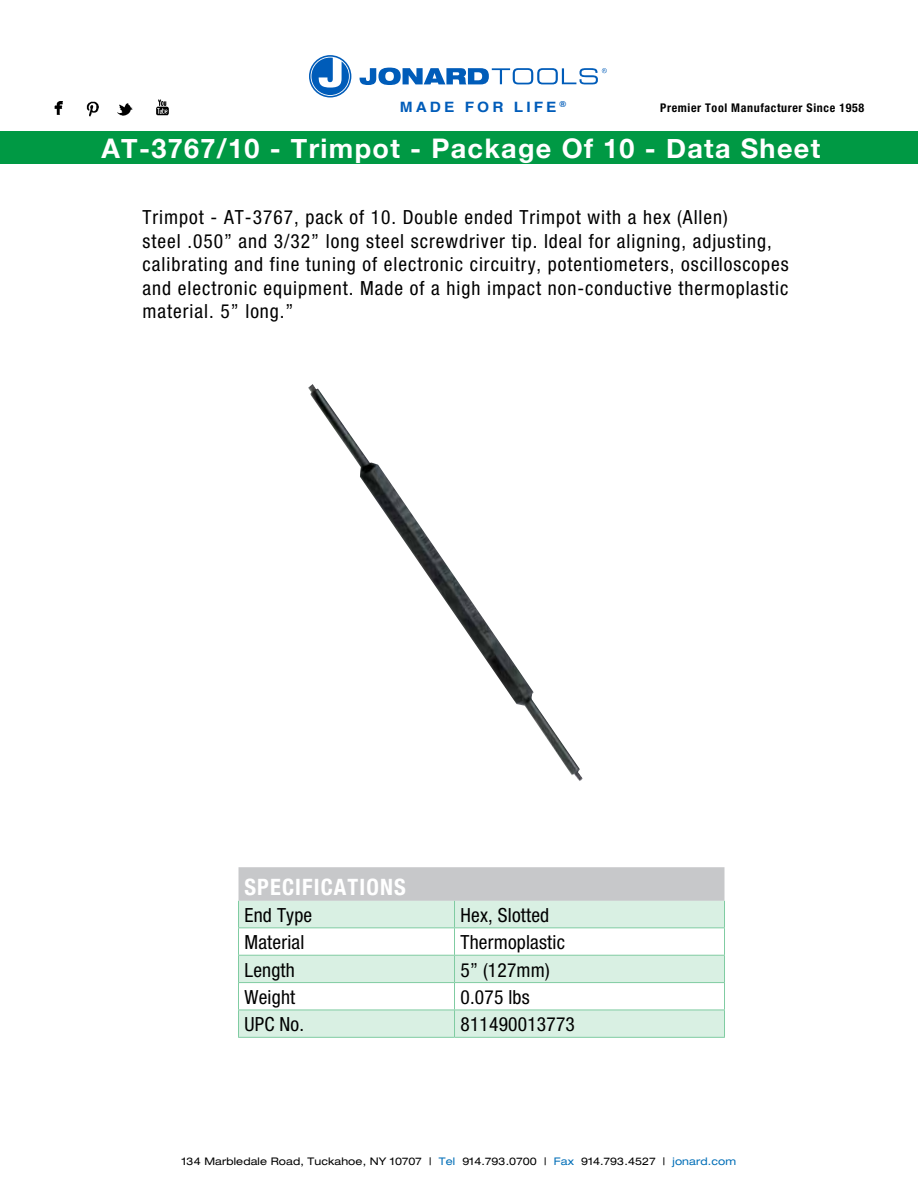
<style>
.page{position:relative;width:918px;height:1188px;background:#fff}
.page>*{position:absolute;margin:0;border:0;box-sizing:border-box;transform-origin:0 0}
.t1{font:700 27px "Helvetica Neue";letter-spacing:.05em;color:#fff}
.t2{font:700 condensed 22.5px "Helvetica Neue";letter-spacing:.05em;color:#fff}
.t3{font:condensed 19.5px/23.4px "Helvetica Neue";letter-spacing:.05em;color:#000}
.t4{font:condensed 19.5px "Helvetica Neue";letter-spacing:.01em;color:#000}
.t5{font:700 14.25px "Helvetica";letter-spacing:.2em;color:#005cb9;scale:1.08 1}
.t6{font:700 condensed 12px "Helvetica Neue";letter-spacing:.05em;color:#000}
.t7{font:expanded 10.5px "Helvetica Neue";letter-spacing:.01em;color:#000}
.s1{color:#006eb7}
</style>
<div class="page">
<svg style="left:360px;top:68px;width:247px;height:17px"></svg>
<svg style="left:309px;top:55px;width:42px;height:43px"></svg>
<div style="left:0;top:131px;width:918px;height:32px;background:#094"></div>
<img style="left:54px;top:99px;width:115px;height:18px">
<svg style="left:238px;top:867px;width:487px;height:170px"></svg>
<hr style="left:238px;top:1037px;width:217px;height:1px;background:#80cca2">
<hr style="left:455px;top:1037px;width:270px;height:1px;background:#80cca2">
<img style="left:308px;top:384px;width:275px;height:397px">
<p class="t5" style="left:400px;top:95px;width:155px">MADE FOR LIFE <sup>®</sup></p>
<p class="t6" style="left:660px;top:101px;width:205px">Premier Tool Manufacturer Since 1958</p>
<h1 class="t1" style="left:101px;top:127px;width:720px">AT-3767/10 - Trimpot - Package Of 10 - Data Sheet</h1>
<p class="t3" style="left:143px;top:206px;width:648px">Trimpot - AT-3767, pack of 10. Double ended Trimpot with a hex (Allen)<br>steel .050” and 3/32” long steel screwdriver tip. Ideal for aligning, adjusting, calibrating and fine tuning of electronic circuitry, potentiometers, oscilloscopes and electronic equipment. Made of a high impact non-conductive thermoplastic material. 5” long.”</p>
<p class="t2" style="left:245px;top:868px;width:163px">SPECIFICATIONS</p>
<p class="t3" style="left:245px;top:903px;width:69px">End Type</p>
<p class="t4" style="left:461px;top:904px;width:90px">Hex, Slotted</p>
<p class="t4" style="left:245px;top:931px;width:61px">Material</p>
<p class="t4" style="left:461px;top:931px;width:106px">Thermoplastic</p>
<p class="t3" style="left:245px;top:958px;width:52px">Length</p>
<p class="t3" style="left:461px;top:958px;width:91px">5” (127mm)</p>
<p class="t3" style="left:245px;top:985px;width:52px">Weight</p>
<p class="t3" style="left:461px;top:985px;width:71px">0.075 lbs</p>
<p class="t3" style="left:245px;top:1013px;width:61px">UPC No.</p>
<p class="t4" style="left:461px;top:1013px;width:116px">811490013773</p>
<p class="t7" style="left:182px;top:1154px;width:556px">134 Marbledale Road, Tuckahoe, NY 10707 | <span class="s1">Tel</span> 914.793.0700 | <span class="s1">Fax</span> 914.793.4527 | <span class="s1">jonard.com</span></p>
</div>
